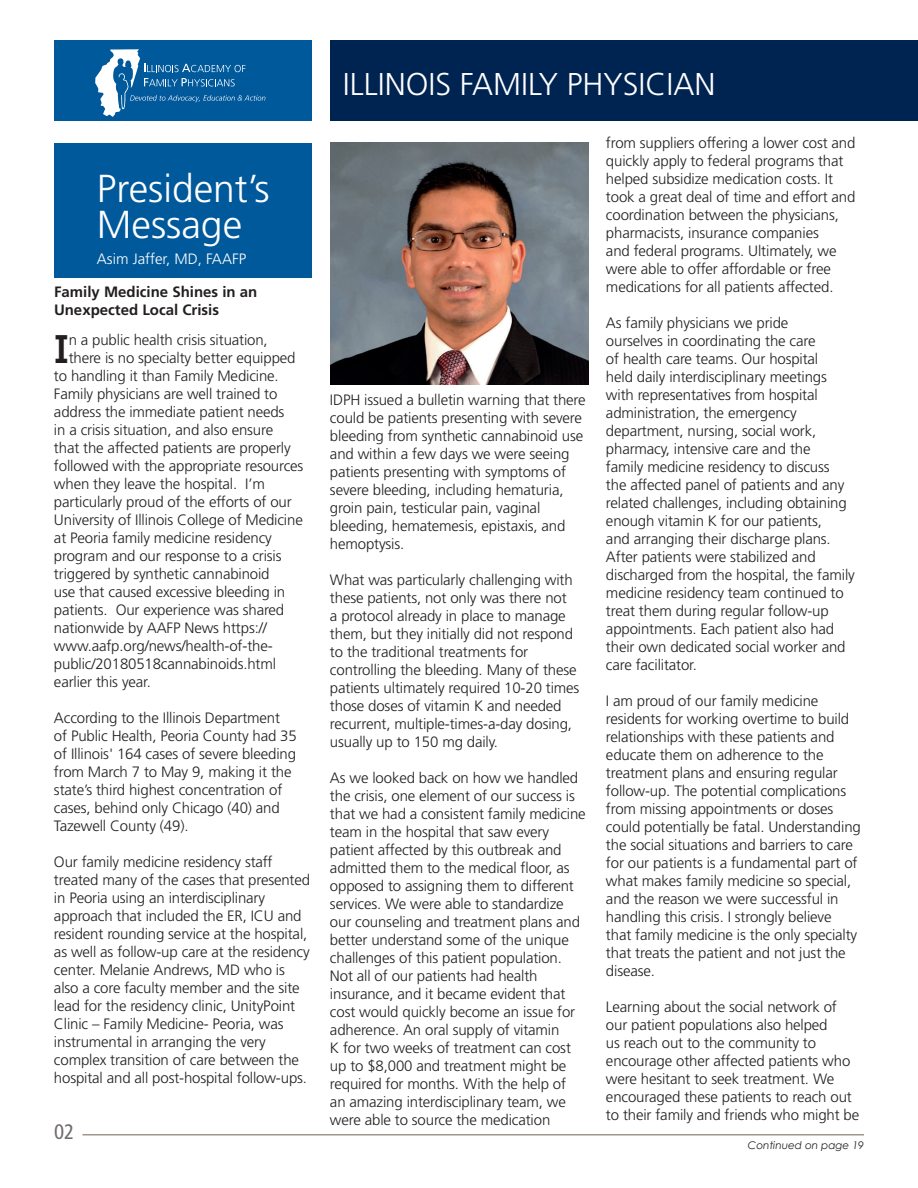
<style>
.page{position:relative;width:918px;height:1188px;background:#fff}
.page>*{position:absolute;margin:0;border:0;box-sizing:border-box;transform-origin:0 0}
.t1{font:700 42.3px "Archer";color:#231f20}
.t2{font:300 39px/36px "Frutiger";color:#fff}
.t3{font:300 31.5px "Frutiger";color:#fff}
.t4{font:condensed 21px "Frutiger";color:#726c6b}
.t5{font:300 15px/18px "Frutiger";letter-spacing:-.01em;color:#231f20}
.t6{font:700 15px/18px "Frutiger";color:#231f20}
.t7{font:300 15px "Frutiger";color:#fff}
.t8{font:italic 10.5px "Century Gothic";color:#231f20}
</style>
<div class="page">
<div style="left:330px;top:40px;width:588px;height:82px;background:#002451"></div>
<div style="left:54px;top:40px;width:258px;height:82px;background:#00599b"></div>
<hr style="left:82px;top:1134px;width:782px;height:2px;background:#a1988a">
<div style="left:54px;top:143px;width:258px;height:135px;background:#00599b"></div>
<svg style="left:95px;top:49px;width:170px;height:68px"></svg>
<img style="left:330px;top:143px;width:258px;height:241px">
<p class="t2" style="left:97px;top:171px;width:174px">President’s<br>Message</p>
<p class="t7" style="left:97px;top:250px;width:151px">Asim Jaffer, MD, FAAFP</p>
<p class="t6" style="left:54px;top:282px;width:205px">Family Medicine Shines in an<br>Unexpected Local Crisis</p>
<p class="t1" style="left:54px;top:315px;width:16px">I</p>
<p class="t5" style="left:69px;top:331px;width:201px">n a public health crisis situation,</p>
<p class="t5" style="left:69px;top:349px;width:228px">there is no specialty better equipped</p>
<p class="t5" style="left:54px;top:367px;width:226px">to handling it than Family Medicine.</p>
<p class="t5" style="left:54px;top:385px;width:225px">Family physicians are well trained to</p>
<p class="t5" style="left:54px;top:403px;width:232px">address the immediate patient needs</p>
<p class="t5" style="left:54px;top:421px;width:221px">in a crisis situation, and also ensure</p>
<p class="t5" style="left:54px;top:439px;width:238px">that the affected patients are properly</p>
<p class="t5" style="left:54px;top:457px;width:251px">followed with the appropriate resources</p>
<p class="t5" style="left:54px;top:475px;width:212px">when they leave the hospital. I’m</p>
<p class="t5" style="left:54px;top:493px;width:239px">particularly proud of the efforts of our</p>
<p class="t5" style="left:54px;top:511px;width:250px">University of Illinois College of Medicine</p>
<p class="t5" style="left:54px;top:529px;width:219px">at Peoria family medicine residency</p>
<p class="t5" style="left:54px;top:547px;width:229px">program and our response to a crisis</p>
<p class="t5" style="left:54px;top:565px;width:217px">triggered by synthetic cannabinoid</p>
<p class="t5" style="left:54px;top:583px;width:233px">use that caused excessive bleeding in</p>
<p class="t5" style="left:54px;top:601px;width:232px">patients. Our experience was shared</p>
<p class="t5" style="left:54px;top:619px;width:214px">nationwide by AAFP News https://</p>
<p class="t5" style="left:54px;top:637px;width:220px">www.aafp.org/news/health-of-the-</p>
<p class="t5" style="left:54px;top:655px;width:224px">public/20180518cannabinoids.html</p>
<p class="t5" style="left:54px;top:673px;width:98px">earlier this year.</p>
<p class="t5" style="left:54px;top:709px;width:244px">According to the Illinois Department of Public Health, Peoria County had 35 of Illinois' 164 cases of severe bleeding from March 7 to May 9, making it the state’s third highest concentration of cases, behind only Chicago (40) and Tazewell County (49).</p>
<p class="t5" style="left:54px;top:853px;width:258px">Our family medicine residency staff treated many of the cases that presented in Peoria using an interdisciplinary approach that included the ER, ICU and resident rounding service at the hospital, as well as follow-up care at the residency center. Melanie Andrews, MD who is also a core faculty member and the site lead for the residency clinic, UnityPoint Clinic – Family Medicine- Peoria, was instrumental in arranging the very complex transition of care between the hospital and all post-hospital follow-ups.</p>
<p class="t4" style="left:54px;top:1120px;width:22px">02</p>
<p class="t3" style="left:343px;top:66px;width:374px">ILLINOIS FAMILY PHYSICIAN</p>
<p class="t5" style="left:330px;top:391px;width:257px">IDPH issued a bulletin warning that there could be patients presenting with severe bleeding from synthetic cannabinoid use and within a few days we were seeing patients presenting with symptoms of severe bleeding, including hematuria, groin pain, testicular pain, vaginal bleeding, hematemesis, epistaxis, and hemoptysis.</p>
<p class="t5" style="left:330px;top:571px;width:251px">What was particularly challenging with these patients, not only was there not<br>a protocol already in place to manage them, but they initially did not respond to the traditional treatments for controlling the bleeding. Many of these patients ultimately required 10-20 times those doses of vitamin K and needed recurrent, multiple-times-a-day dosing, usually up to 150 mg daily.</p>
<p class="t5" style="left:330px;top:769px;width:257px">As we looked back on how we handled the crisis, one element of our success is that we had a consistent family medicine team in the hospital that saw every patient affected by this outbreak and admitted them to the medical floor, as opposed to assigning them to different services. We were able to standardize our counseling and treatment plans and better understand some of the unique challenges of this patient population.<br>Not all of our patients had health insurance, and it became evident that cost would quickly become an issue for adherence. An oral supply of vitamin<br>K for two weeks of treatment can cost up to $8,000 and treatment might be required for months. With the help of<br>an amazing interdisciplinary team, we were able to source the medication</p>
<p class="t5" style="left:606px;top:134px;width:251px">from suppliers offering a lower cost and quickly apply to federal programs that helped subsidize medication costs. It took a great deal of time and effort and coordination between the physicians, pharmacists, insurance companies<br>and federal programs. Ultimately, we were able to offer affordable or free medications for all patients affected.</p>
<p class="t5" style="left:606px;top:314px;width:250px">As family physicians we pride<br>ourselves in coordinating the care<br>of health care teams. Our hospital<br>held daily interdisciplinary meetings with representatives from hospital administration, the emergency department, nursing, social work, pharmacy, intensive care and the<br>family medicine residency to discuss<br>the affected panel of patients and any related challenges, including obtaining enough vitamin K for our patients,<br>and arranging their discharge plans.<br>After patients were stabilized and discharged from the hospital, the family medicine residency team continued to treat them during regular follow-up appointments. Each patient also had their own dedicated social worker and care facilitator.</p>
<p class="t5" style="left:606px;top:692px;width:256px">I am proud of our family medicine residents for working overtime to build relationships with these patients and educate them on adherence to the treatment plans and ensuring regular follow-up. The potential complications from missing appointments or doses could potentially be fatal. Understanding the social situations and barriers to care for our patients is a fundamental part of what makes family medicine so special, and the reason we were successful in handling this crisis. I strongly believe<br>that family medicine is the only specialty that treats the patient and not just the disease.</p>
<p class="t5" style="left:606px;top:998px;width:255px">Learning about the social network of our patient populations also helped<br>us reach out to the community to encourage other affected patients who were hesitant to seek treatment. We encouraged these patients to reach out to their family and friends who might be</p>
<p class="t8" style="left:748px;top:1138px;width:118px">Continued on page 19</p>
</div>
